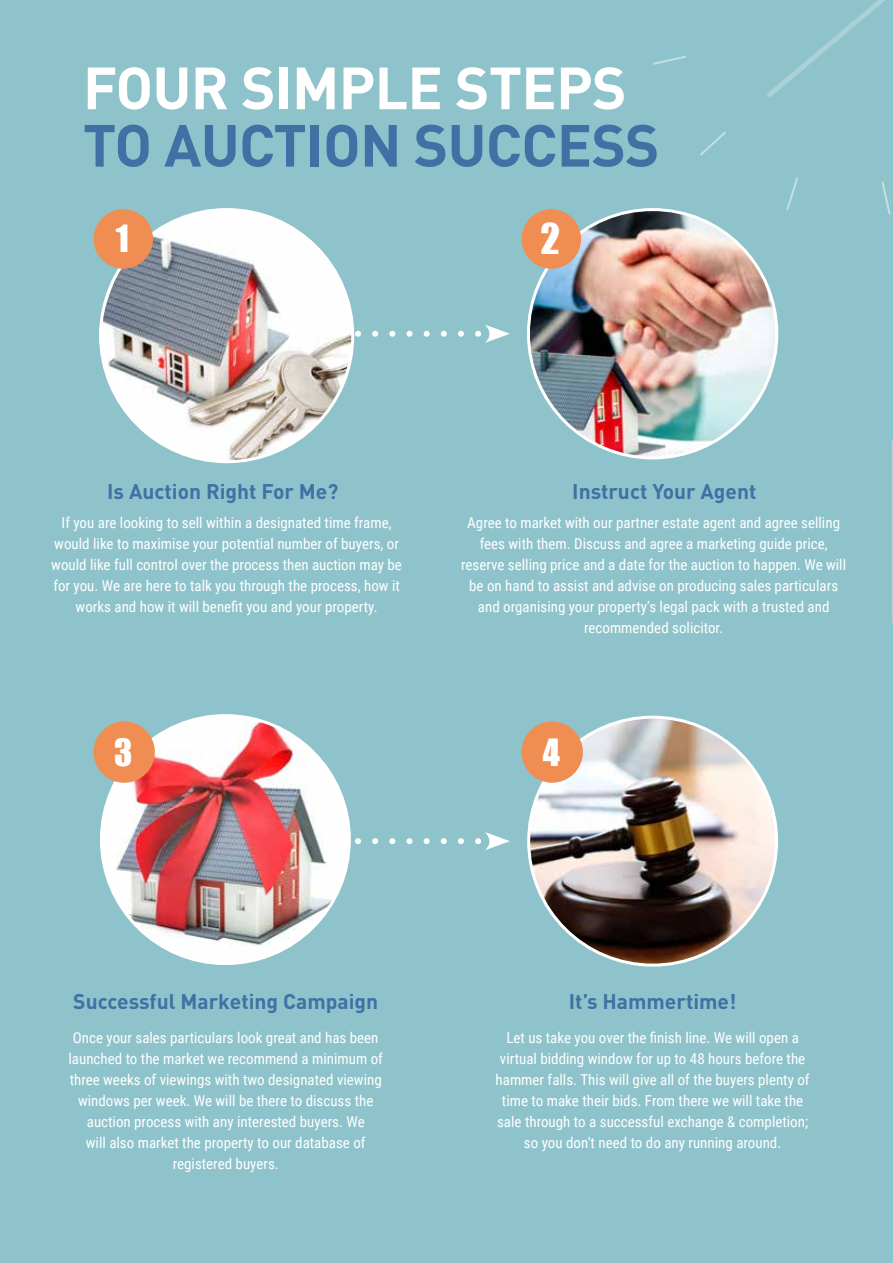
<style>
.page{position:relative;width:893px;height:1263px;background:#8fc3cb}
.page>*{position:absolute;margin:0;border:0;box-sizing:border-box;transform-origin:0 0}
.t1{font:700 58.5px "DIN";letter-spacing:-.015em;color:#4071a4}
.t2{font:700 58.5px "DIN";letter-spacing:-.015em;color:#fff}
.t3{font:39px "Impact";color:#fff}
.t4{font:34.5px "Impact";color:#fff}
.t5{font:700 21px "DIN";color:#4071a4}
.t6{font:15px/21px "Roboto Condensed";color:#fff;text-align:center}
</style>
<div class="page">
<img style="left:101px;top:210px;width:252px;height:252px;border-radius:126px">
<img style="left:101px;top:716px;width:248px;height:247px;border-radius:124px">
<svg style="left:351px;top:331px;width:127px;height:6px"></svg>
<svg style="left:485px;top:325px;width:25px;height:18px"></svg>
<svg style="left:355px;top:838px;width:123px;height:6px"></svg>
<svg style="left:485px;top:832px;width:25px;height:18px"></svg>
<div style="left:94px;top:209px;width:59px;height:60px;background:#ef8d53;border-radius:50%"></div>
<div style="left:94px;top:721px;width:61px;height:62px;background:#ef8d53;border-radius:50%"></div>
<img style="left:529px;top:717px;width:248px;height:248px;border-radius:121px">
<div style="left:521px;top:721px;width:62px;height:62px;background:#ef8d53;border-radius:50%"></div>
<img style="left:528px;top:211px;width:249px;height:247px">
<div style="left:521px;top:209px;width:60px;height:60px;background:#ef8d53;border-radius:50%"></div>
<svg style="left:786px;top:178px;width:12px;height:32px"></svg>
<svg style="left:881px;top:181px;width:10px;height:34px"></svg>
<svg style="left:653px;top:56px;width:33px;height:9px"></svg>
<svg style="left:700px;top:131px;width:26px;height:25px"></svg>
<svg style="left:767px;top:0;width:118px;height:98px"></svg>
<hr style="left:892px;top:440px;width:1px;height:182px;background:#c2cdda">
<h1 class="t2" style="left:83px;top:50px;width:545px">FOUR SIMPLE STEPS</h1>
<h1 class="t1" style="left:83px;top:107px;width:578px">TO AUCTION SUCCESS</h1>
<h3 class="t4" style="left:116px;top:212px;width:15px">1</h3>
<h2 class="t3" style="left:541px;top:209px;width:21px">2</h2>
<h3 class="t5" style="left:107px;top:477px;width:233px">Is Auction Right For Me?</h3>
<p class="t6" style="left:51px;top:511px;width:352px">If you are looking to sell within a designated time frame, would like to maximise your potential number of buyers, or would like full control over the process then auction may be for you. We are here to talk you through the process, how it works and how it will benefit you and your property.</p>
<h3 class="t5" style="left:572px;top:477px;width:186px">Instruct Your Agent</h3>
<p class="t6" style="left:461px;top:511px;width:386px">Agree to market with our partner estate agent and agree selling fees with them. Discuss and agree a marketing guide price, reserve selling price and a date for the auction to happen. We will be on hand to assist and advise on producing sales particulars and organising your property’s legal pack with a trusted and recommended solicitor.</p>
<h3 class="t4" style="left:114px;top:725px;width:20px">3</h3>
<h3 class="t4" style="left:543px;top:725px;width:19px">4</h3>
<h3 class="t5" style="left:73px;top:988px;width:306px">Successful Marketing Campaign</h3>
<h3 class="t5" style="left:569px;top:988px;width:169px">It’s Hammertime!</h3>
<p class="t6" style="left:68px;top:1026px;width:316px">Once your sales particulars look great and has been launched to the market we recommend a minimum of three weeks of viewings with two designated viewing windows per week. We will be there to discuss the auction process with any interested buyers. We<br>will also market the property to our database of registered buyers.</p>
<p class="t6" style="left:496px;top:1026px;width:316px">Let us take you over the finish line. We will open a virtual bidding window for up to 48 hours before the hammer falls. This will give all of the buyers plenty of time to make their bids. From there we will take the sale through to a successful exchange &amp; completion; so you don’t need to do any running around.</p>
</div>
